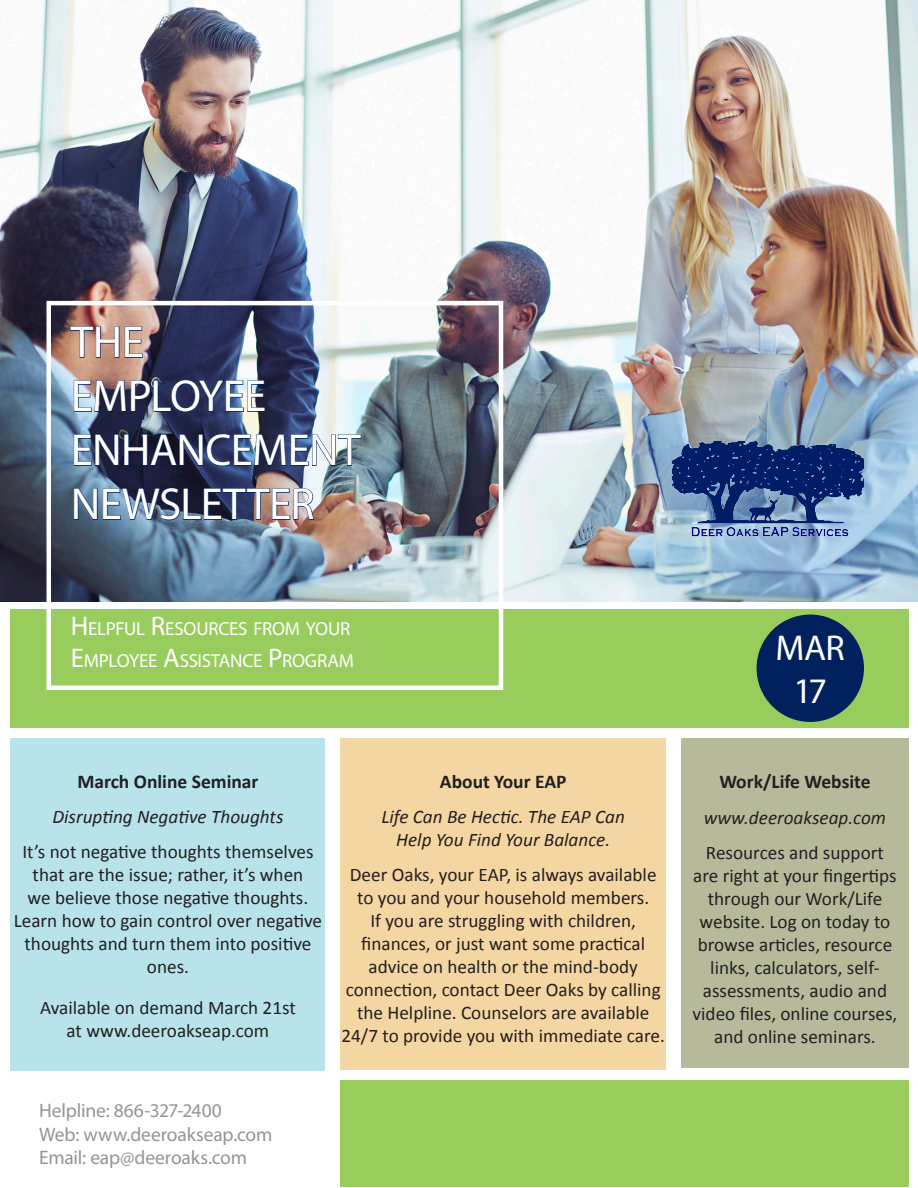
<style>
.page{position:relative;width:918px;height:1188px;background:#fff}
.page>*{position:absolute;margin:0;border:0;box-sizing:border-box;transform-origin:0 0}
.t1{font:45px "Myriad Pro";letter-spacing:-.015em;color:#fff}
.t2{font:36px "Myriad Pro";color:#fff}
.Fotolia_W{font:19.5px "Myriad Pro";letter-spacing:-.005em;color:#939598}
.t3{font:700 19.5px "Calibri";color:#231f20}
.t4{font:19.2px/23.1px "Calibri";color:#231f20;text-align:center}
.t5{font:italic 19.2px "Calibri";color:#231f20}
.t6{font:18.9px "Myriad Pro";letter-spacing:-.015em;color:#fff}
.s1{font-size:27px}
</style>
<div class="page">
<img style="left:0;top:0;width:918px;height:602px">
<div style="left:10px;top:738px;width:316px;height:333px;background:#b8e3eb"></div>
<div style="left:10px;top:609px;width:899px;height:119px;background:#98cc5c"></div>
<img style="left:672px;top:441px;width:192px;height:108px">
<div style="left:340px;top:738px;width:326px;height:332px;background:#f4d6a2"></div>
<div style="left:681px;top:738px;width:228px;height:330px;background:#b6ba9b"></div>
<div style="left:340px;top:1081px;width:569px;height:106px;background:#98cc5c"></div>
<div style="left:757px;top:615px;width:107px;height:107px;background:#00215d;border-radius:50%"></div>
<div style="left:46px;top:301px;width:457px;height:389px;border:4px solid #fff"></div>
<svg style="left:70px;top:326px;width:73px;height:32px;background:#a6857d"></svg>
<img style="left:74px;top:380px;width:191px;height:33px">
<img style="left:74px;top:434px;width:288px;height:33px">
<img style="left:74px;top:488px;width:241px;height:33px">
<p class="t1" style="left:71px;top:314px;width:75px">THE</p>
<p class="t1" style="left:71px;top:368px;width:197px">EMPLOYEE</p>
<p class="t1" style="left:71px;top:422px;width:291px">ENHANCEMENT</p>
<p class="t1" style="left:71px;top:476px;width:245px">NEWSLETTER</p>
<p class="t6" style="left:71px;top:617px;width:279px"><span class="s1">H</span>ELPFUL <span class="s1">R</span>ESOURCES FROM YOUR</p>
<p class="t6" style="left:71px;top:649px;width:285px"><span class="s1">E</span>MPLOYEE <span class="s1">A</span>SSISTANCE <span class="s1">P</span>ROGRAM</p>
<p class="t3" style="left:78px;top:769px;width:182px">March Online Seminar</p>
<p class="t5" style="left:52px;top:803px;width:233px">Disrupting Negative Thoughts</p>
<p class="t4" style="left:14px;top:840px;width:310px">It’s not negative thoughts themselves that are the issue; rather, it’s when<br>we believe those negative thoughts.<br>Learn how to gain control over negative thoughts and turn them into positive ones.</p>
<p class="t4" style="left:40px;top:996px;width:257px">Available on demand March 21st</p>
<p class="t4" style="left:67px;top:1019px;width:204px">at www.deeroakseap.com</p>
<p class="t3" style="left:440px;top:769px;width:128px">About Your EAP</p>
<p class="t5" style="left:381px;top:803px;width:245px">Life Can Be Hectic. The EAP Can</p>
<p class="t5" style="left:396px;top:826px;width:216px">Help You Find Your Balance.</p>
<p class="t4" style="left:350px;top:863px;width:308px">Deer Oaks, your EAP, is always available to you and your household members.</p>
<p class="t4" style="left:341px;top:909px;width:325px">If you are struggling with children, finances, or just want some practical advice on health or the mind-body connection, contact Deer Oaks by calling the Helpline. Counselors are available 24/7 to provide you with immediate care.</p>
<p class="Fotolia_W" style="left:39px;top:1099px;width:184px">Helpline: 866-327-2400</p>
<p class="Fotolia_W" style="left:39px;top:1122px;width:235px">Web: www.deeroakseap.com</p>
<p class="Fotolia_W" style="left:39px;top:1145px;width:209px">Email: eap@deeroaks.com</p>
<p class="t2" style="left:776px;top:626px;width:71px">MAR</p>
<p class="t2" style="left:794px;top:669px;width:35px">17</p>
<p class="t3" style="left:719px;top:769px;width:153px">Work/Life Website</p>
<p class="t5" style="left:704px;top:804px;width:184px">www.deeroakseap.com</p>
<p class="t4" style="left:693px;top:841px;width:206px">Resources and support are right at your fingertips through our Work/Life website. Log on today to browse articles, resource links, calculators, self&shy;assessments, audio and video files, online courses, and online seminars.</p>
</div>
